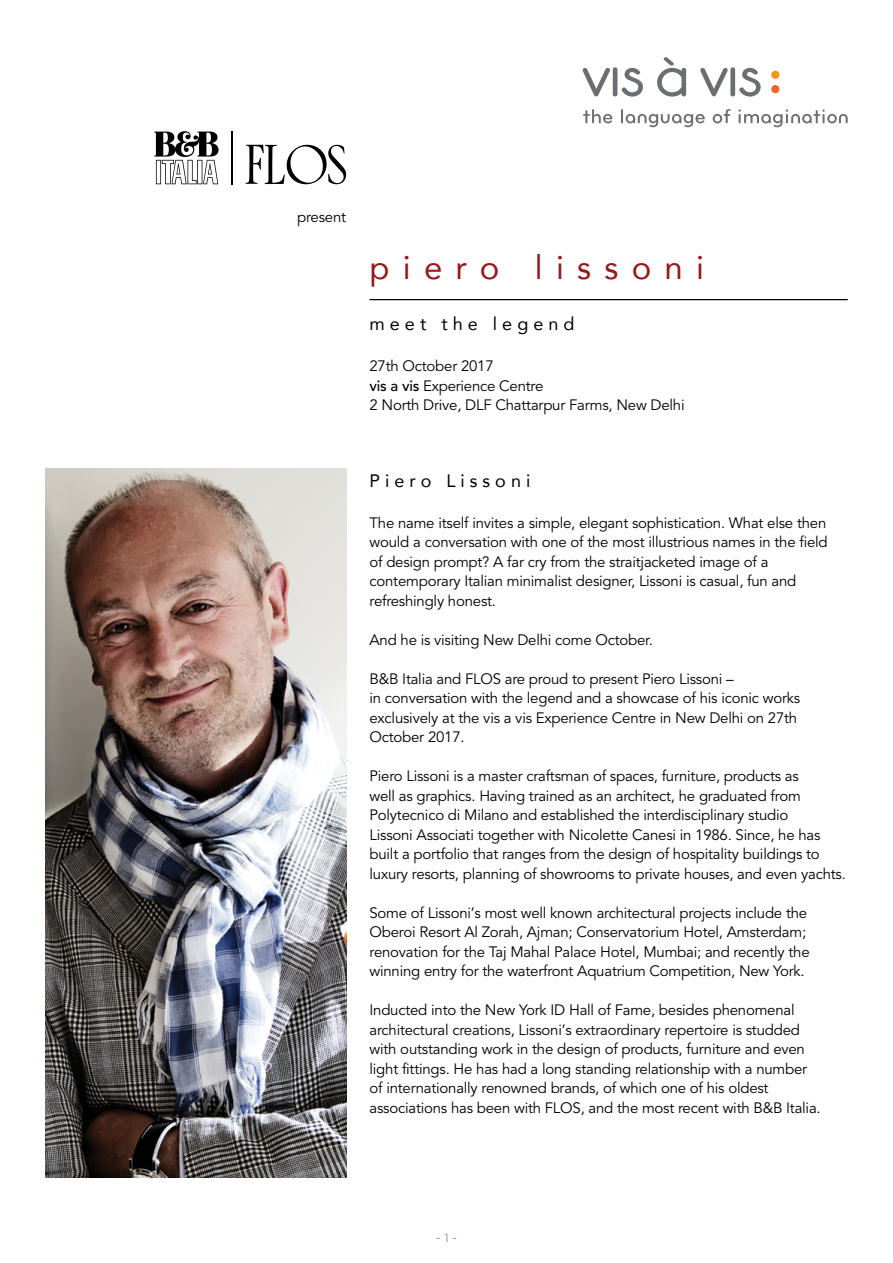
<style>
.page{position:relative;width:893px;height:1263px;background:#fff}
.page>*{position:absolute;margin:0;border:0;box-sizing:border-box;transform-origin:0 0}
.t1{font:33px "Avenir";letter-spacing:.4em;color:#931a1d}
.t2{font:18px "Avenir";letter-spacing:.28em;color:#000}
.t3{font:15px/19.5px "Avenir";letter-spacing:-.015em;color:#000}
.t4{font:12px "Gotham";color:#939598}
.s1{font-weight:500}
</style>
<div class="page">
<hr style="left:369px;top:299px;width:479px;height:1px;background:#000">
<img style="left:45px;top:468px;width:301px;height:710px">
<svg style="left:154px;top:131px;width:65px;height:53px"></svg>
<hr style="left:232px;top:131px;width:1px;height:53px;background:#000">
<svg style="left:245px;top:144px;width:101px;height:41px"></svg>
<svg style="left:771px;top:71px;width:8px;height:8px"></svg>
<svg style="left:771px;top:85px;width:8px;height:8px"></svg>
<svg style="left:583px;top:67px;width:60px;height:30px"></svg>
<svg style="left:657px;top:57px;width:29px;height:40px"></svg>
<svg style="left:700px;top:67px;width:61px;height:30px"></svg>
<svg style="left:583px;top:109px;width:29px;height:14px"></svg>
<svg style="left:621px;top:109px;width:84px;height:18px"></svg>
<svg style="left:713px;top:109px;width:18px;height:14px"></svg>
<svg style="left:738px;top:109px;width:110px;height:18px"></svg>
<p class="t3" style="left:297px;top:208px;width:50px">present</p>
<h1 class="t1" style="left:369px;top:241px;width:336px">piero lissoni</h1>
<p class="t2" style="left:369px;top:309px;width:206px">meet the legend</p>
<p class="t3" style="left:369px;top:357px;width:317px">27th October 2017<br><span class="s1">vis a vis</span> Experience Centre<br>2 North Drive, DLF Chattarpur Farms, New Delhi</p>
<p class="t2" style="left:369px;top:466px;width:162px">Piero Lissoni</p>
<p class="t3" style="left:369px;top:513px;width:460px">The name itself invites a simple, elegant sophistication. What else then would a conversation with one of the most illustrious names in the field of design prompt? A far cry from the straitjacketed image of a contemporary Italian minimalist designer, Lissoni is casual, fun and refreshingly honest.</p>
<p class="t3" style="left:369px;top:630px;width:285px">And he is visiting New Delhi come October.</p>
<p class="t3" style="left:369px;top:669px;width:432px">B&amp;B Italia and FLOS are proud to present Piero Lissoni –<br>in conversation with the legend and a showcase of his iconic works exclusively at the vis a vis Experience Centre in New Delhi on 27th October 2017.</p>
<p class="t3" style="left:369px;top:767px;width:478px">Piero Lissoni is a master craftsman of spaces, furniture, products as<br>well as graphics. Having trained as an architect, he graduated from Polytecnico di Milano and established the interdisciplinary studio<br>Lissoni Associati together with Nicolette Canesi in 1986. Since, he has built a portfolio that ranges from the design of hospitality buildings to luxury resorts, planning of showrooms to private houses, and even yachts.</p>
<p class="t3" style="left:369px;top:903px;width:442px">Some of Lissoni’s most well known architectural projects include the Oberoi Resort Al Zorah, Ajman; Conservatorium Hotel, Amsterdam; renovation for the Taj Mahal Palace Hotel, Mumbai; and recently the winning entry for the waterfront Aquatrium Competition, New York.</p>
<p class="t3" style="left:369px;top:1001px;width:453px">Inducted into the New York ID Hall of Fame, besides phenomenal architectural creations, Lissoni’s extraordinary repertoire is studded with outstanding work in the design of products, furniture and even light fittings. He has had a long standing relationship with a number of internationally renowned brands, of which one of his oldest associations has been with FLOS, and the most recent with B&amp;B Italia.</p>
<p class="t4" style="left:436px;top:1230px;width:23px">- 1 -</p>
</div>
